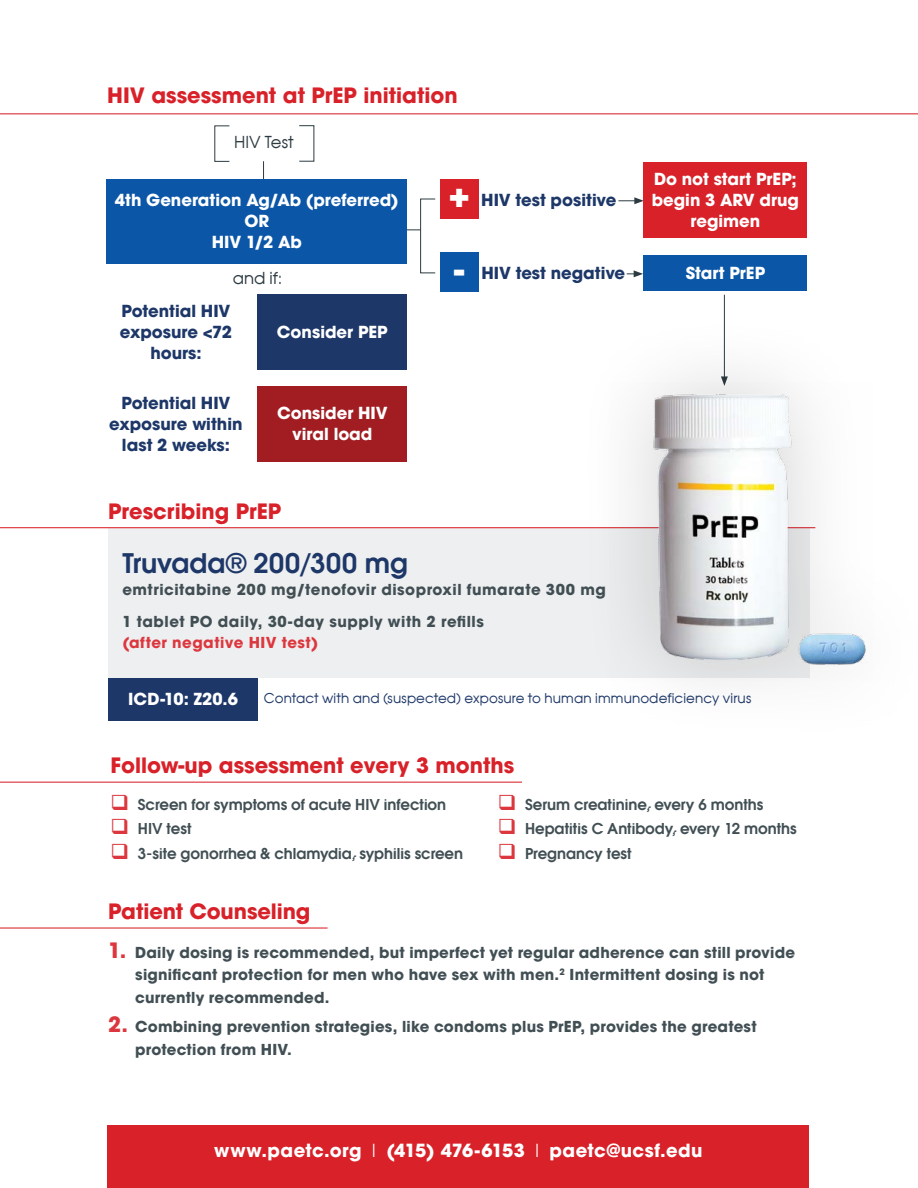
<style>
.page{position:relative;width:918px;height:1188px;background:#fff}
.page>*{position:absolute;margin:0;border:0;box-sizing:border-box;transform-origin:0 0}
.t1{font:600 27px "Avant Garde";letter-spacing:.005em;color:#1d3768}
.t2{font:700 21px "Avant Garde LT";color:#d82129}
.t3{font:700 18px "Avant Garde LT";letter-spacing:.025em;color:#fff}
.t4{font:700 16.5px/21px "Avant Garde LT";color:#fff;text-align:center}
.t5{font:700 16.5px/21px "Avant Garde LT";color:#1d3768;text-align:center}
.t6{font:16.5px "Avant Garde";color:#2c3b41}
.t7{font:700 15px/22.5px "Avant Garde LT";letter-spacing:.015em;color:#414f54}
.t8{font:600 15px/24.5px "Avant Garde";letter-spacing:-.005em;color:#414f54}
.t9{font:700 15px/31.5px "Avant Garde LT";letter-spacing:.035em;color:#414f54}
.t10{font:700 15px "Avant Garde LT";letter-spacing:.035em;color:#dc373e}
.t11{font:13.5px "Avant Garde";letter-spacing:.01em;color:#1d3768}
.s1{font-size:36px;color:#fff}
.s2{font-size:21px;color:#dc373e}
.s3{font-family:"Avant Garde";font-weight:400}
</style>
<div class="page">
<div style="left:108px;top:528px;width:701px;height:150px;background:#eeeff0"></div>
<hr style="left:0;top:113px;width:918px;height:1px;background:#d82129">
<svg style="left:263px;top:161px;width:1px;height:18px"></svg>
<div style="left:258px;top:295px;width:149px;height:75px;background:#1d3768"></div>
<div style="left:257px;top:386px;width:150px;height:75px;background:#a11d22"></div>
<svg style="left:407px;top:229px;width:13px;height:1px"></svg>
<div style="left:420px;top:199px;width:16px;height:74px;border:1px solid #2c3b41"></div>
<div style="left:440px;top:179px;width:39px;height:39px;background:#d82129"></div>
<div style="left:440px;top:252px;width:39px;height:39px;background:#0b56a6"></div>
<svg style="left:618px;top:197px;width:26px;height:7px"></svg>
<div style="left:644px;top:162px;width:163px;height:75px;background:#d82129"></div>
<div style="left:106px;top:179px;width:301px;height:84px;background:#0b56a6"></div>
<div style="left:644px;top:255px;width:163px;height:35px;background:#0b56a6"></div>
<svg style="left:627px;top:270px;width:16px;height:7px"></svg>
<hr style="left:0;top:527px;width:815px;height:1px;background:#d82129">
<hr style="left:724px;top:295px;width:1px;height:84px;background:#2c3b41">
<div style="left:108px;top:678px;width:150px;height:42px;background:#1d3768"></div>
<hr style="left:0;top:782px;width:522px;height:1px;background:#d82129">
<hr style="left:0;top:928px;width:328px;height:1px;background:#d82129">
<div style="left:574px;top:312px;width:344px;height:433px;background:#000;opacity:.17"></div>
<img style="left:610px;top:382px;width:263px;height:299px">
<div style="left:107px;top:1125px;width:702px;height:63px;background:#d82129"></div>
<h2 class="t2" style="left:107px;top:82px;width:352px">HIV assessment at PrEP initiation</h2>
<p class="t6" style="left:234px;top:132px;width:61px">HIV Test</p>
<p class="t4" style="left:115px;top:190px;width:285px">4th Generation Ag/Ab (preferred)<br>OR<br>HIV 1/2 Ab</p>
<p class="t6" style="left:233px;top:268px;width:51px">and if:</p>
<p class="t5" style="left:120px;top:301px;width:114px">Potential HIV exposure &lt;72 hours:</p>
<p class="t5" style="left:109px;top:392px;width:135px">Potential HIV exposure within last 2 weeks:</p>
<p class="t4" style="left:277px;top:322px;width:112px">Consider PEP</p>
<p class="t4" style="left:277px;top:402px;width:112px">Consider HIV viral load</p>
<p class="t5" style="left:448px;top:189px;width:170px"><span class="s1">+</span> HIV test positive</p>
<p class="t5" style="left:454px;top:262px;width:173px"><span class="s1">-</span> HIV test negative</p>
<h2 class="t2" style="left:108px;top:497px;width:174px">Prescribing PrEP</h2>
<h1 class="t1" style="left:122px;top:542px;width:287px">Truvada® 200/300 mg</h1>
<p class="t9" style="left:122px;top:574px;width:485px">emtricitabine 200 mg/tenofovir disoproxil fumarate 300 mg<br>1 tablet PO daily, 30-day supply with 2 refills</p>
<p class="t10" style="left:122px;top:633px;width:198px">(after negative HIV test)</p>
<p class="t4" style="left:652px;top:168px;width:149px">Do not start PrEP; begin 3 ARV drug regimen</p>
<p class="t4" style="left:686px;top:262px;width:81px">Start PrEP</p>
<p class="t4" style="left:128px;top:688px;width:111px">ICD-10: Z20.6</p>
<p class="t11" style="left:264px;top:689px;width:489px">Contact with and (suspected) exposure to human immunodeficiency virus</p>
<h2 class="t2" style="left:111px;top:752px;width:405px">Follow-up assessment every 3 months</h2>
<p class="t8" style="left:138px;top:791px;width:327px">Screen for symptoms of acute HIV infection<br>HIV test<br>3-site gonorrhea &amp; chlamydia, syphilis screen</p>
<p class="t8" style="left:525px;top:791px;width:273px">Serum creatinine, every 6 months<br>Hepatitis C Antibody, every 12 months<br>Pregnancy test</p>
<h2 class="t2" style="left:108px;top:897px;width:204px">Patient Counseling</h2>
<p class="t7" style="left:135px;top:941px;width:661px;text-indent:-27px"><span class="s2">1.</span> Daily dosing is recommended, but imperfect yet regular adherence can still provide significant protection for men who have sex with men.<sup>2</sup> Intermittent dosing is not currently recommended.</p>
<p class="t7" style="left:135px;top:1015px;width:623px;text-indent:-27px"><span class="s2">2.</span> Combining prevention strategies, like condoms plus PrEP, provides the greatest protection from HIV.</p>
<p class="t3" style="left:214px;top:1139px;width:490px">www.paetc.org <span class="s3">|</span> (415) 476-6153 <span class="s3">|</span> paetc@ucsf.edu</p>
</div>
